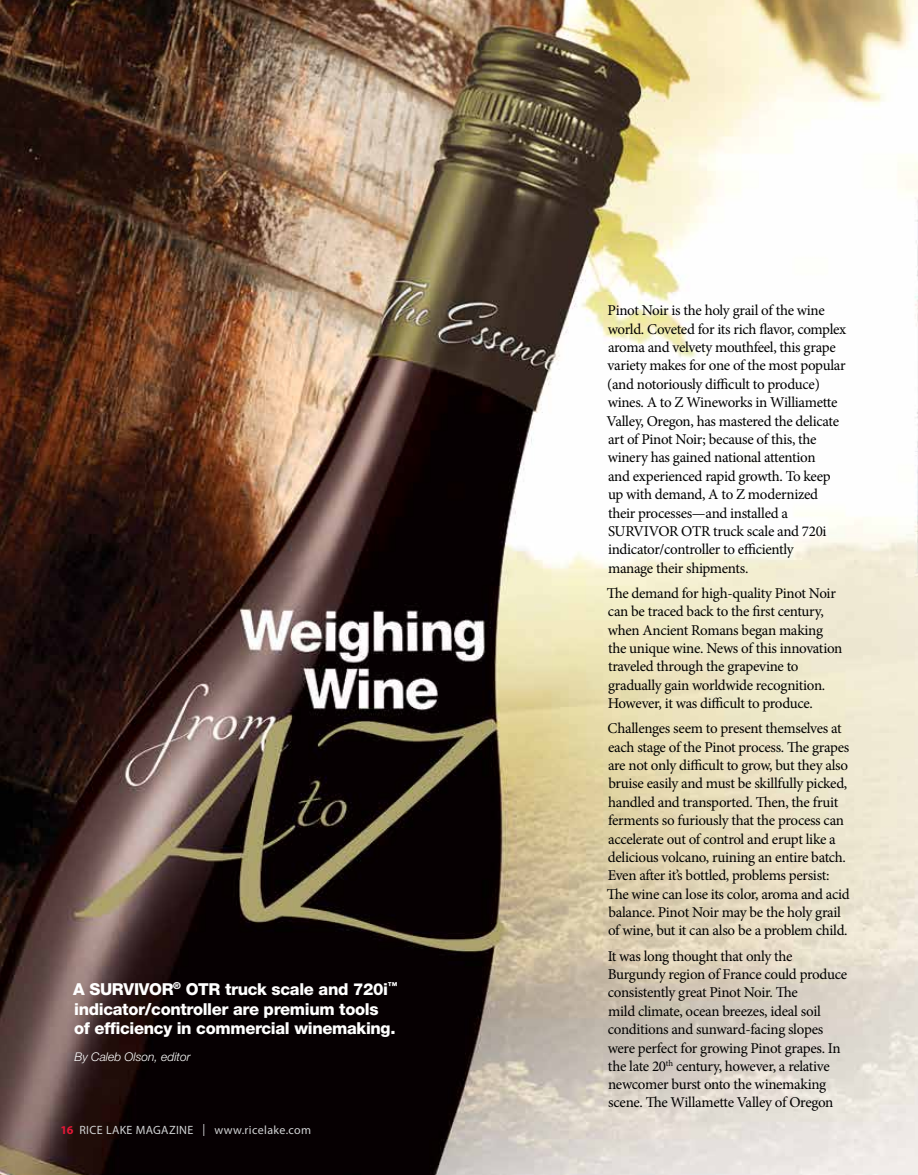
<style>
.page{position:relative;width:918px;height:1175px;background:#fff}
.page>*{position:absolute;margin:0;border:0;box-sizing:border-box;transform-origin:0 0}
.t1{font:800 16.5px/19.8px "Helvetica Neue LT Std";letter-spacing:-.02em;color:#fff}
.t2{font:15px/18.3px "Minion Pro";letter-spacing:-.02em;color:#000}
.t3{font:12px "Myriad Pro";letter-spacing:.03em;color:#d1d3d4}
.t4{font:italic 300 12px "Helvetica Neue LT Std";color:#fff}
.s1{font-weight:700;color:#e31837}
</style>
<div class="page">
<img style="left:0;top:0;width:918px;height:1174px">
<p class="t1" style="left:73px;top:979px;width:326px">A SURVIVOR<sup>®</sup> OTR truck scale and 720i<sup>™ </sup>indicator/controller are premium tools of efficiency in commercial winemaking.</p>
<p class="t4" style="left:74px;top:1049px;width:118px">By Caleb Olson, editor</p>
<p class="t3" style="left:60px;top:1122px;width:252px"><span class="s1">16</span> RICE LAKE MAGAZINE | www.ricelake.com</p>
<p class="t2" style="left:607px;top:301px;width:241px">Pinot Noir is the holy grail of the wine world. Coveted for its rich flavor, complex aroma and velvety mouthfeel, this grape variety makes for one of the most popular (and notoriously difficult to produce) wines. A to Z Wineworks in Williamette Valley, Oregon, has mastered the delicate art of Pinot Noir; because of this, the winery has gained national attention<br>and experienced rapid growth. To keep up with demand, A to Z modernized their processes—and installed a SURVIVOR OTR truck scale and 720i indicator/controller to efficiently<br>manage their shipments.</p>
<p class="t2" style="left:607px;top:584px;width:237px">The demand for high-quality Pinot Noir can be traced back to the first century, when Ancient Romans began making the unique wine. News of this innovation traveled through the grapevine to gradually gain worldwide recognition.<br>However, it was difficult to produce.</p>
<p class="t2" style="left:607px;top:719px;width:245px">Challenges seem to present themselves at each stage of the Pinot process. The grapes are not only difficult to grow, but they also bruise easily and must be skillfully picked, handled and transported. Then, the fruit ferments so furiously that the process can accelerate out of control and erupt like a delicious volcano, ruining an entire batch.<br>Even after it’s bottled, problems persist:<br>The wine can lose its color, aroma and acid balance. Pinot Noir may be the holy grail of wine, but it can also be a problem child.</p>
<p class="t2" style="left:608px;top:946px;width:241px">It was long thought that only the Burgundy region of France could produce consistently great Pinot Noir. The<br>mild climate, ocean breezes, ideal soil conditions and sunward-facing slopes were perfect for growing Pinot grapes. In the late 20<sup>th</sup> century, however, a relative newcomer burst onto the winemaking scene. The Willamette Valley of Oregon</p>
</div>
